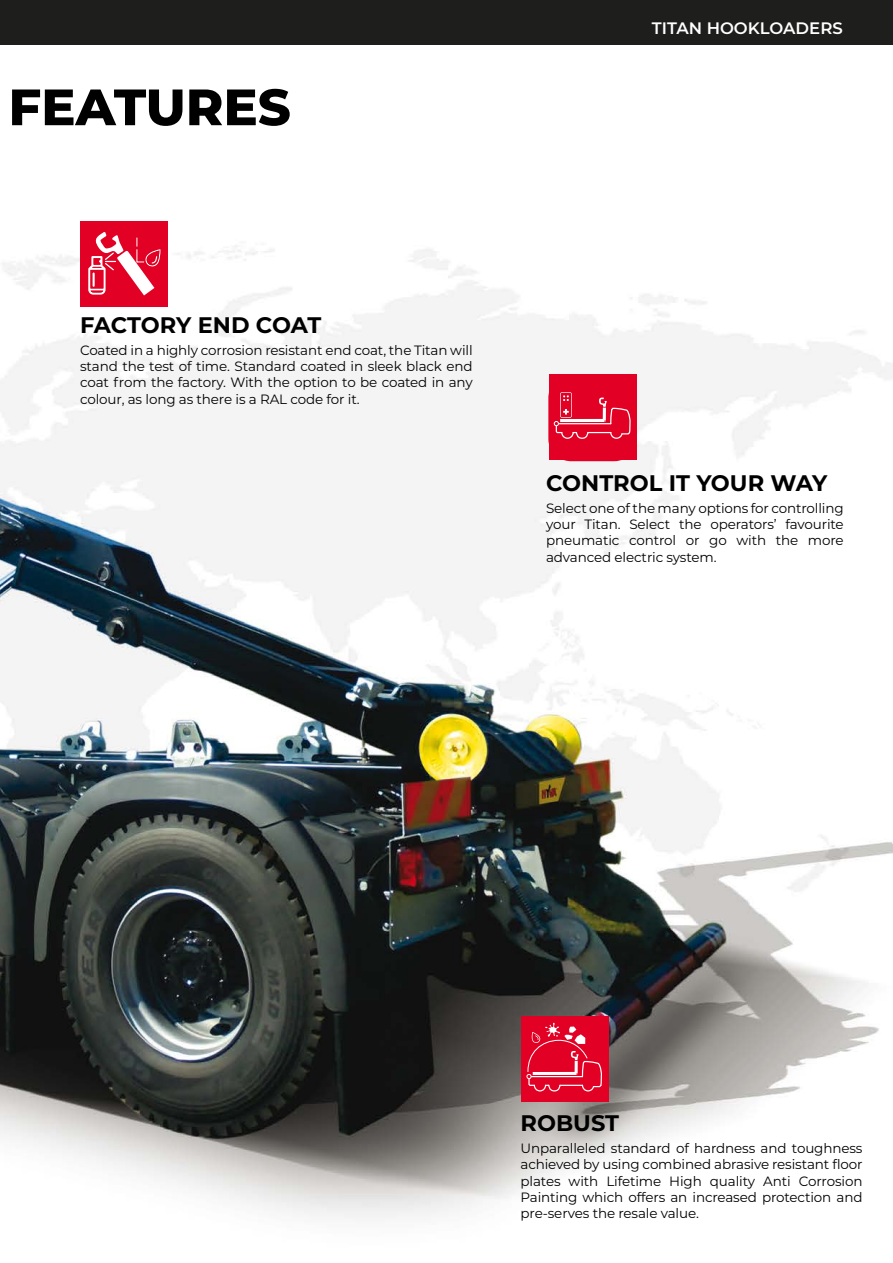
<style>
.page{position:relative;width:893px;height:1263px;background:#fff}
.page>*{position:absolute;margin:0;border:0;box-sizing:border-box;transform-origin:0 0}
.t1{font:800 51px "Montserrat";color:#000}
.t2{font:700 22.5px "Montserrat";color:#000}
.t3{font:600 16.5px "Montserrat";color:#fff}
.t4{font:13.5px/16.2px "Montserrat";letter-spacing:-.01em;color:#000;text-align:justify}
</style>
<div class="page">
<img style="left:0;top:221px;width:893px;height:997px">
<div style="left:0;top:0;width:893px;height:45px;background:#1e1e1d"></div>
<div style="left:549px;top:374px;width:88px;height:86px;background:#e20024"></div>
<svg style="left:548px;top:375px;width:88px;height:86px"></svg>
<div style="left:80px;top:221px;width:87px;height:85px;background:#e20024"></div>
<svg style="left:88px;top:232px;width:72px;height:63px"></svg>
<div style="left:521px;top:1016px;width:88px;height:85px;background:#e20024"></div>
<svg style="left:526px;top:1023px;width:76px;height:69px"></svg>
<h1 class="t1" style="left:9px;top:70px;width:284px">FEATURES</h1>
<p class="t3" style="left:652px;top:16px;width:192px">TITAN HOOKLOADERS</p>
<h2 class="t2" style="left:80px;top:309px;width:243px">FACTORY END COAT</h2>
<p class="t4" style="left:80px;top:342px;width:394px">Coated in a highly corrosion resistant end coat, the Titan will stand the test of time. Standard coated in sleek black end coat from the factory. With the option to be coated in any colour, as long as there is a RAL code for it.</p>
<h2 class="t2" style="left:546px;top:467px;width:283px">CONTROL IT YOUR WAY</h2>
<p class="t4" style="left:546px;top:500px;width:299px">Select one of the many options for controlling your Titan. Select the operators’ favourite pneumatic control or go with the more advanced electric system.</p>
<h2 class="t2" style="left:521px;top:1107px;width:100px">ROBUST</h2>
<p class="t4" style="left:521px;top:1140px;width:343px">Unparalleled standard of hardness and toughness achieved by using combined abrasive resistant floor plates with Lifetime High quality Anti Corrosion Painting which offers an increased protection and pre-serves the resale value.</p>
</div>
